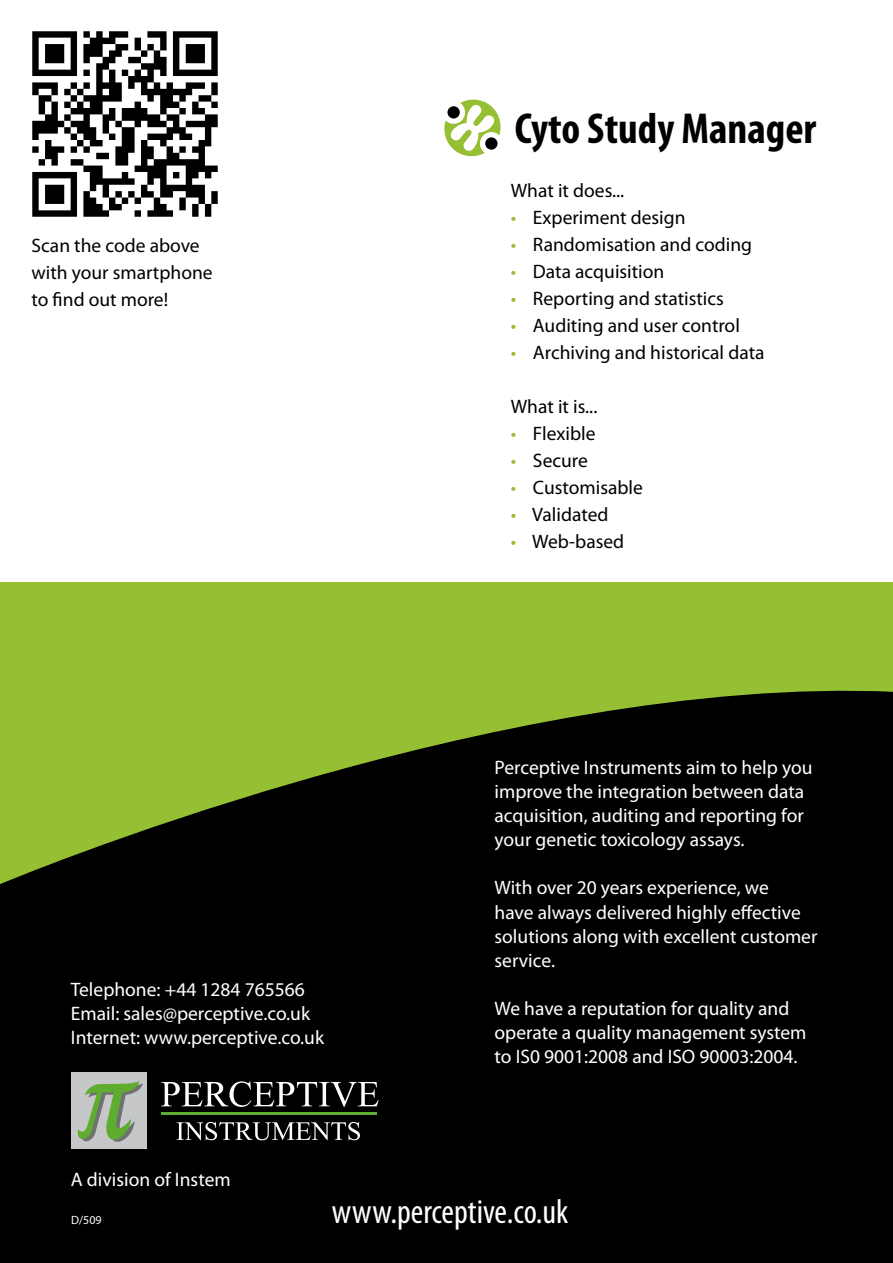
<style>
.page{position:relative;width:893px;height:1263px;background:#fff}
.page>*{position:absolute;margin:0;border:0;box-sizing:border-box;transform-origin:0 0}
.t1{font:700 condensed 43.5px "Myriad Pro";color:#000}
.t2{font:condensed 34.5px "Myriad Pro";color:#fff}
.t3{font:19.5px/24px "Myriad Pro";color:#fff}
.t4{font:19.5px/27px "Myriad Pro";color:#000}
.t5{font:12px "Myriad Pro";color:#fff}
.s1{color:#96c034}
</style>
<div class="page">
<div style="left:0;top:642px;width:893px;height:621px;background:#000"></div>
<div style="left:0;top:582px;width:893px;height:100px;background:#96c034"></div>
<svg style="left:0;top:682px;width:893px;height:202px"></svg>
<svg style="left:444px;top:99px;width:57px;height:58px"></svg>
<div style="left:485px;top:137px;width:12px;height:13px;background:#000;border-radius:50%"></div>
<div style="left:447px;top:106px;width:13px;height:13px;background:#000;border-radius:50%"></div>
<img style="left:32px;top:31px;width:186px;height:186px">
<svg style="left:161px;top:1081px;width:218px;height:26px"></svg>
<div style="left:71px;top:1072px;width:76px;height:76px;background:#c6c7c8"></div>
<svg style="left:76px;top:1081px;width:67px;height:68px"></svg>
<svg style="left:176px;top:1122px;width:184px;height:18px"></svg>
<hr style="left:161px;top:1112px;width:216px;height:3px;background:#5fad2f">
<p class="t4" style="left:31px;top:231px;width:183px">Scan the code above with your smartphone to find out more!</p>
<p class="t3" style="left:71px;top:977px;width:235px">Telephone: +44 1284 765566</p>
<p class="t3" style="left:71px;top:1001px;width:241px">Email: sales@perceptive.co.uk</p>
<p class="t3" style="left:71px;top:1025px;width:255px">Internet: www.perceptive.co.uk</p>
<p class="t3" style="left:71px;top:1167px;width:161px">A division of Instem</p>
<p class="t1" style="left:515px;top:102px;width:303px">Cyto Study Manager</p>
<p class="t4" style="left:511px;top:177px;width:115px">What it does...</p>
<p class="t4" style="left:511px;top:204px;width:176px"><span class="s1">•</span> Experiment design</p>
<p class="t4" style="left:511px;top:231px;width:243px"><span class="s1">•</span> Randomisation and coding</p>
<p class="t4" style="left:511px;top:258px;width:155px"><span class="s1">•</span> Data acquisition</p>
<p class="t4" style="left:511px;top:285px;width:214px"><span class="s1">•</span> Reporting and statistics</p>
<p class="t4" style="left:511px;top:312px;width:231px"><span class="s1">•</span> Auditing and user control</p>
<p class="t4" style="left:511px;top:339px;width:255px"><span class="s1">•</span> Archiving and historical data</p>
<p class="t4" style="left:511px;top:393px;width:88px">What it is...</p>
<p class="t4" style="left:511px;top:420px;width:86px"><span class="s1">•</span> Flexible</p>
<p class="t4" style="left:511px;top:447px;width:78px"><span class="s1">•</span> Secure</p>
<p class="t4" style="left:511px;top:474px;width:134px"><span class="s1">•</span> Customisable</p>
<p class="t4" style="left:511px;top:501px;width:99px"><span class="s1">•</span> Validated</p>
<p class="t4" style="left:511px;top:528px;width:115px"><span class="s1">•</span> Web-based</p>
<p class="t3" style="left:495px;top:756px;width:319px">Perceptive Instruments aim to help you improve the integration between data acquisition, auditing and reporting for your genetic toxicology assays.</p>
<p class="t3" style="left:495px;top:876px;width:324px">With over 20 years experience, we<br>have always delivered highly effective solutions along with excellent customer service.</p>
<p class="t3" style="left:495px;top:996px;width:313px">We have a reputation for quality and operate a quality management system to IS0 9001:2008 and ISO 90003:2004.</p>
<p class="t5" style="left:71px;top:1212px;width:32px">D/509</p>
<p class="t2" style="left:332px;top:1191px;width:238px">www.perceptive.co.uk</p>
</div>
